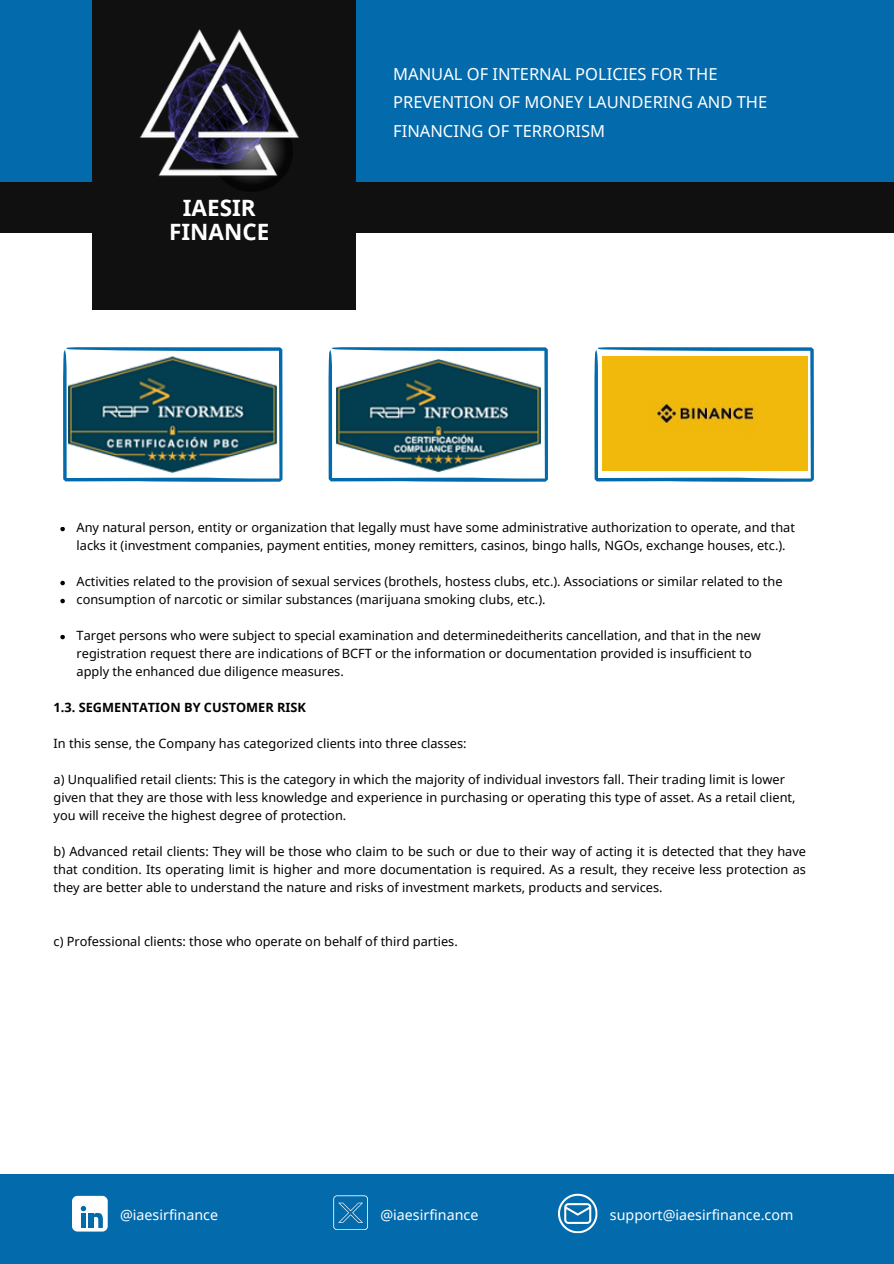
<style>
.page{position:relative;width:894px;height:1264px;background:#fff}
.page>*{position:absolute;margin:0;border:0;box-sizing:border-box;transform-origin:0 0}
.t1{font:700 22.5px/23.7px "Noto Sans";color:#fff;text-align:center}
.t2{font:16.5px/28.2px "Noto Sans";color:#fff}
.t3{font:14.25px "Noto Sans";color:#fff}
.t4{font:12.75px/18px "Noto Sans";color:#000}
.t5{font:700 12.75px "Noto Sans";color:#000}
</style>
<div class="page">
<div style="left:0;top:1174px;width:893px;height:89px;background:#036aac"></div>
<div style="left:0;top:0;width:893px;height:182px;background:#036aac"></div>
<div style="left:0;top:182px;width:893px;height:50px;background:#101010"></div>
<div style="left:92px;top:0;width:263px;height:309px;background:#101010"></div>
<img style="left:140px;top:29px;width:159px;height:162px">
<svg style="left:63px;top:347px;width:219px;height:135px"></svg>
<div style="left:72px;top:1195px;width:36px;height:36px;background:#fff;border-radius:5px"></div>
<svg style="left:81px;top:1205px;width:22px;height:22px"></svg>
<svg style="left:333px;top:1195px;width:35px;height:35px"></svg>
<svg style="left:328px;top:347px;width:219px;height:135px"></svg>
<svg style="left:558px;top:1193px;width:39px;height:40px"></svg>
<svg style="left:594px;top:347px;width:219px;height:135px"></svg>
<img style="left:68px;top:356px;width:209px;height:117px">
<img style="left:336px;top:360px;width:204px;height:112px">
<div style="left:602px;top:356px;width:204px;height:115px;background:#f1b90c"></div>
<svg style="left:60px;top:527px;width:5px;height:4px"></svg>
<svg style="left:60px;top:581px;width:5px;height:4px"></svg>
<svg style="left:60px;top:599px;width:5px;height:4px"></svg>
<svg style="left:60px;top:635px;width:5px;height:4px"></svg>
<h1 class="t1" style="left:169px;top:195px;width:102px">IAESIR<br>FINANCE</h1>
<p class="t2" style="left:393px;top:60px;width:375px">MANUAL OF INTERNAL POLICIES FOR THE<br>PREVENTION OF MONEY LAUNDERING AND THE<br>FINANCING OF TERRORISM</p>
<p class="t4" style="left:77px;top:518px;width:719px">Any natural person, entity or organization that legally must have some administrative authorization to operate, and that lacks it (investment companies, payment entities, money remitters, casinos, bingo halls, NGOs, exchange houses, etc.).</p>
<p class="t4" style="left:77px;top:572px;width:707px">Activities related to the provision of sexual services (brothels, hostess clubs, etc.). Associations or similar related to the consumption of narcotic or similar substances (marijuana smoking clubs, etc.).</p>
<p class="t4" style="left:77px;top:626px;width:685px">Target persons who were subject to special examination and determinedeitherits cancellation, and that in the new registration request there are indications of BCFT or the information or documentation provided is insufficient to apply the enhanced due diligence measures.</p>
<p class="t5" style="left:54px;top:698px;width:254px">1.3. SEGMENTATION BY CUSTOMER RISK</p>
<p class="t4" style="left:54px;top:734px;width:414px">In this sense, the Company has categorized clients into three classes:</p>
<p class="t4" style="left:54px;top:770px;width:743px">a) Unqualified retail clients: This is the category in which the majority of individual investors fall. Their trading limit is lower given that they are those with less knowledge and experience in purchasing or operating this type of asset. As a retail client, you will receive the highest degree of protection.</p>
<h4 class="t4" style="left:54px;top:842px;width:753px;text-align:justify">b) Advanced retail clients: They will be those who claim to be such or due to their way of acting it is detected that they have that condition. Its operating limit is higher and more documentation is required. As a result, they receive less protection as they are better able to understand the nature and risks of investment markets, products and services.</h4>
<h2 class="t4" style="left:54px;top:932px;width:405px">c) Professional clients: those who operate on behalf of third parties.</h2>
<p class="t3" style="left:120px;top:1204px;width:99px">@iaesirfinance</p>
<p class="t3" style="left:380px;top:1204px;width:99px">@iaesirfinance</p>
<p class="t3" style="left:609px;top:1204px;width:185px">support@iaesirfinance.com</p>
</div>
